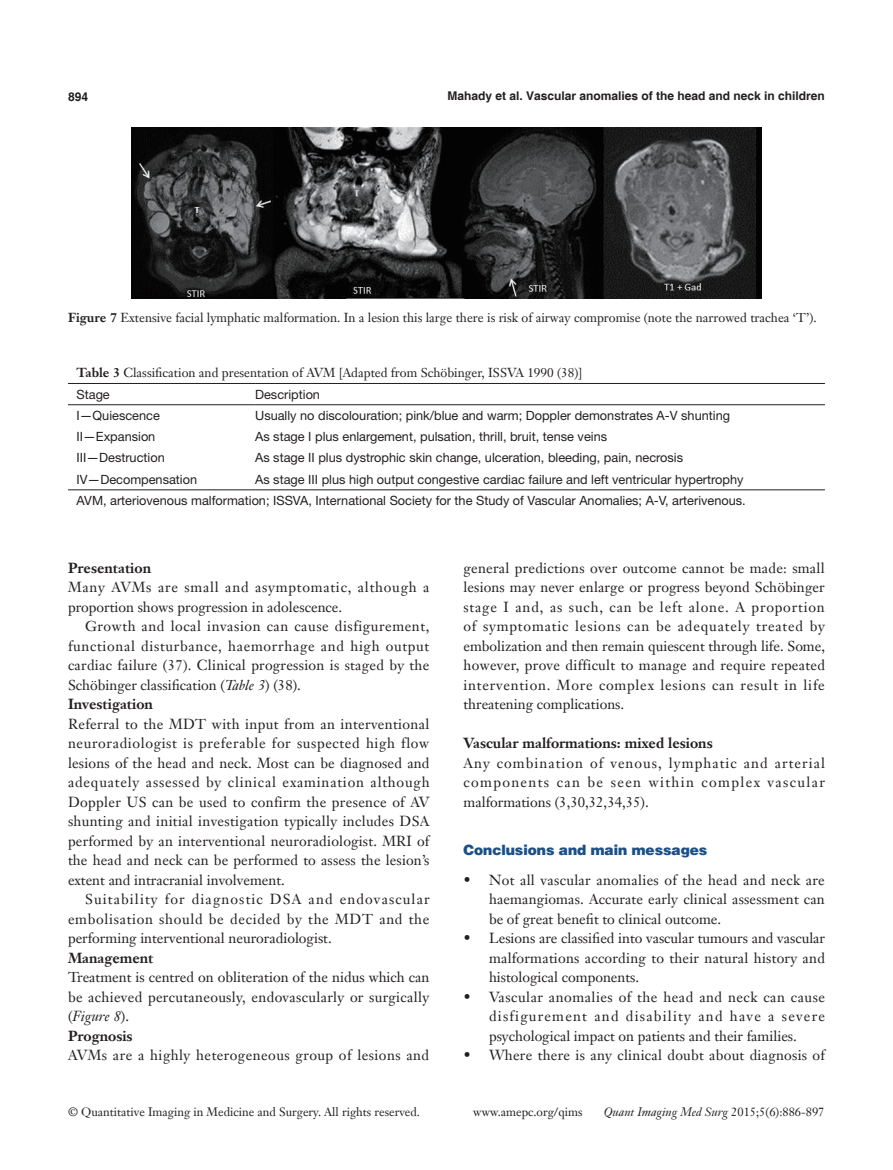
<style>
.page{position:relative;width:893px;height:1170px;background:#fff}
.page>*{position:absolute;margin:0;border:0;box-sizing:border-box;transform-origin:0 0}
.t1{font:14.25px/19.5px "Janson Text LT";letter-spacing:.015em;color:#231f20;text-align:justify}
.t2{font:14.25px/19.5px "Janson Text LT";letter-spacing:.04em;color:#231f20}
.t3{font:700 14.25px "Janson Text LT";color:#231f20}
.t4{font:900 14.25px "Helvetica";color:#1c5085}
.t5{font:12.75px/21.3px "Helvetica Neue LT Pro";color:#231f20;text-align:right}
.t6{font:12.75px "Janson Text LT";color:#231f20}
.t7{font:12px "Janson Text LT";color:#231f20}
.t8{font:700 12px "Helvetica";color:#231f20}
.t9{font:italic 12px "Janson Text LT";color:#231f20}
.s1{font-weight:700}
.s2{font-style:italic}
.s3{font-style:normal}
</style>
<div class="page">
<img style="left:132px;top:128px;width:629px;height:170px">
<hr style="left:68px;top:383px;width:187px;height:1px;background:#231f20">
<hr style="left:255px;top:383px;width:570px;height:1px;background:#231f20">
<hr style="left:68px;top:404px;width:187px;height:1px;background:#231f20">
<hr style="left:255px;top:404px;width:570px;height:1px;background:#231f20">
<hr style="left:68px;top:489px;width:187px;height:1px;background:#231f20">
<hr style="left:255px;top:489px;width:570px;height:1px;background:#231f20">
<p class="t8" style="left:68px;top:89px;width:22px">894</p>
<p class="t8" style="left:447px;top:88px;width:379px">Mahady et al. Vascular anomalies of the head and neck in children</p>
<p class="t6" style="left:68px;top:309px;width:750px"><span class="s1">Figure 7</span> Extensive facial lymphatic malformation. In a lesion this large there is risk of airway compromise (note the narrowed trachea ‘T’).</p>
<p class="t6" style="left:77px;top:365px;width:507px"><span class="s1">Table 3</span> Classification and presentation of AVM [Adapted from Schöbinger, ISSVA 1990 (38)]</p>
<p class="t5" style="left:77px;top:383px;width:35px">Stage</p>
<p class="t5" style="left:255px;top:383px;width:66px">Description</p>
<p class="t5" style="left:77px;top:404px;width:85px">I—Quiescence</p>
<p class="t5" style="left:255px;top:404px;width:476px">Usually no discolouration; pink/blue and warm; Doppler demonstrates A-V shunting</p>
<p class="t5" style="left:77px;top:425px;width:80px">II—Expansion</p>
<p class="t5" style="left:255px;top:425px;width:354px">As stage I plus enlargement, pulsation, thrill, bruit, tense veins</p>
<p class="t5" style="left:77px;top:447px;width:90px">III—Destruction</p>
<p class="t5" style="left:255px;top:447px;width:429px">As stage II plus dystrophic skin change, ulceration, bleeding, pain, necrosis</p>
<p class="t5" style="left:77px;top:468px;width:122px">IV—Decompensation</p>
<p class="t5" style="left:77px;top:468px;width:671px">As stage III plus high output congestive cardiac failure and left ventricular hypertrophy<br>AVM, arteriovenous malformation; ISSVA, International Society for the Study of Vascular Anomalies; A-V, arterivenous.</p>
<p class="t3" style="left:68px;top:558px;width:85px">Presentation</p>
<p class="t1" style="left:68px;top:577px;width:363px">Many AVMs are small and asymptomatic, although a proportion shows progression in adolescence.</p>
<p class="t2" style="left:68px;top:616px;width:363px;text-indent:17px">Growth and local invasion can cause disfigurement, functional disturbance, haemorrhage and high output cardiac failure (37). Clinical progression is staged by the Schöbinger classification (<span class="s2">Table 3</span>) (38).<br><span class="s1">Investigation</span></p>
<p class="t1" style="left:68px;top:714px;width:363px">Referral to the MDT with input from an interventional neuroradiologist is preferable for suspected high flow lesions of the head and neck. Most can be diagnosed and adequately assessed by clinical examination although Doppler US can be used to confirm the presence of AV shunting and initial investigation typically includes DSA performed by an interventional neuroradiologist. MRI of the head and neck can be performed to assess the lesion’s extent and intracranial involvement.</p>
<p class="t1" style="left:68px;top:889px;width:363px;text-indent:17px">Suitability for diagnostic DSA and endovascular embolisation should be decided by the MDT and the performing interventional neuroradiologist.</p>
<p class="t3" style="left:68px;top:948px;width:87px">Management</p>
<p class="t1" style="left:68px;top:967px;width:363px;text-align:left">Treatment is centred on obliteration of the nidus which can be achieved percutaneously, endovascularly or surgically (<span class="s2">Figure 8</span>).<br><span class="s1">Prognosis</span></p>
<p class="t1" style="left:68px;top:1045px;width:363px">AVMs are a highly heterogeneous group of lesions and</p>
<p class="t1" style="left:463px;top:557px;width:363px">general predictions over outcome cannot be made: small lesions may never enlarge or progress beyond Schöbinger stage I and, as such, can be left alone. A proportion of symptomatic lesions can be adequately treated by embolization and then remain quiescent through life. Some, however, prove difficult to manage and require repeated intervention. More complex lesions can result in life threatening complications.</p>
<p class="t3" style="left:463px;top:734px;width:251px">Vascular malformations: mixed lesions</p>
<p class="t1" style="left:463px;top:752px;width:363px">Any combination of venous, lymphatic and arterial components can be seen within complex vascular malformations (3,30,32,34,35).</p>
<p class="t4" style="left:463px;top:841px;width:245px">Conclusions and main messages</p>
<p class="t1" style="left:489px;top:869px;width:337px;text-indent:-26px">• Not all vascular anomalies of the head and neck are haemangiomas. Accurate early clinical assessment can be of great benefit to clinical outcome.</p>
<p class="t1" style="left:489px;top:928px;width:338px;text-indent:-26px">• Lesions are classified into vascular tumours and vascular malformations according to their natural history and histological components.</p>
<p class="t1" style="left:489px;top:986px;width:338px;text-indent:-26px">• Vascular anomalies of the head and neck can cause disfigurement and disability and have a severe psychological impact on patients and their families.</p>
<p class="t1" style="left:463px;top:1045px;width:363px">• Where there is any clinical doubt about diagnosis of</p>
<p class="t7" style="left:68px;top:1104px;width:354px">© Quantitative Imaging in Medicine and Surgery. All rights reserved.</p>
<p class="t7" style="left:473px;top:1104px;width:111px">www.amepc.org/qims</p>
<p class="t9" style="left:604px;top:1104px;width:222px">Quant Imaging Med Surg <span class="s3">2015;5(6):886-897</span></p>
</div>
